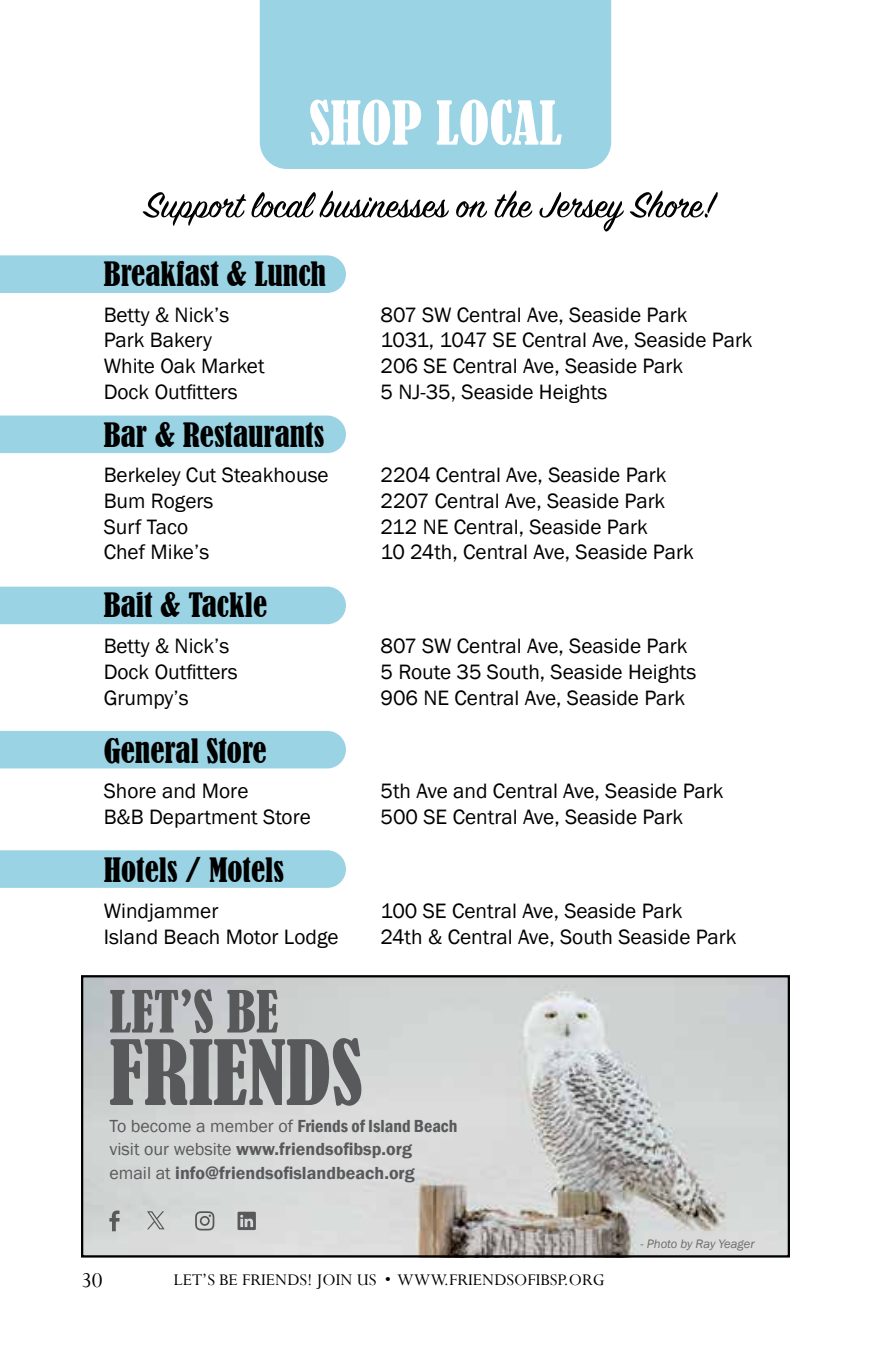
<style>
.page{position:relative;width:871px;height:1357px;background:#fff}
.page>*{position:absolute;margin:0;border:0;box-sizing:border-box;transform-origin:0 0}
.t1{font:condensed 83.48px "Bernard";color:#58595b}
.t2{font:condensed 56.25px "Bernard";color:#fff}
.t3{font:condensed 54px "Bernard";color:#58595b}
.t4{font:condensed 31.5px "Bernard";color:#000}
.t5{font:23.62px "Perpetua";color:#000}
.t6{font:21.38px "Franklin Gothic";color:#000}
.t7{font:18.22px "Perpetua";color:#000}
.t8{font:600 18px/23.6px "Franklin Gothic";color:#58595b}
.t9{font:italic 12.6px "Franklin Gothic";color:#6b6c6f}
.s1{font-weight:400}
.s2{font-stretch:condensed}
</style>
<div class="page">
<div style="left:0;top:415px;width:346px;height:38px;background:#99d3e4"></div>
<div style="left:0;top:255px;width:346px;height:38px;background:#99d3e4"></div>
<div style="left:0;top:587px;width:346px;height:37px;background:#99d3e4"></div>
<div style="left:0;top:731px;width:346px;height:37px;background:#99d3e4"></div>
<div style="left:0;top:850px;width:346px;height:38px;background:#99d3e4"></div>
<div style="left:260px;top:0;width:351px;height:169px;background:#99d3e4"></div>
<img style="left:84px;top:978px;width:703px;height:276px">
<div style="left:81px;top:975px;width:709px;height:282px;border:2px solid #000"></div>
<svg style="left:237px;top:1212px;width:19px;height:18px"></svg>
<svg style="left:109px;top:1209px;width:11px;height:22px"></svg>
<svg style="left:142px;top:190px;width:576px;height:42px"></svg>
<svg style="left:147px;top:1211px;width:18px;height:18px"></svg>
<svg style="left:195px;top:1211px;width:19px;height:19px"></svg>
<h2 class="t2" style="left:309px;top:90px;width:254px">SHOP LOCAL</h2>
<h3 class="t4" style="left:104px;top:256px;width:224px">Breakfast &amp; Lunch</h3>
<p class="t6" style="left:104px;top:301px;width:127px">Betty &amp; Nick’s</p>
<p class="t6" style="left:380px;top:301px;width:308px">807 SW Central Ave, Seaside Park</p>
<p class="t6" style="left:104px;top:327px;width:110px">Park Bakery</p>
<p class="t6" style="left:380px;top:327px;width:374px">1031, 1047 SE Central Ave, Seaside Park</p>
<p class="t6" style="left:104px;top:353px;width:162px">White Oak Market</p>
<p class="t6" style="left:380px;top:353px;width:304px">206 SE Central Ave, Seaside Park</p>
<p class="t6" style="left:104px;top:378px;width:135px">Dock Outfitters</p>
<p class="t6" style="left:380px;top:378px;width:228px">5 NJ-35, Seaside Heights</p>
<h3 class="t4" style="left:104px;top:416px;width:222px">Bar &amp; Restaurants</h3>
<p class="t6" style="left:104px;top:462px;width:226px">Berkeley Cut Steakhouse</p>
<p class="t6" style="left:380px;top:462px;width:287px">2204 Central Ave, Seaside Park</p>
<p class="t6" style="left:104px;top:488px;width:111px">Bum Rogers</p>
<p class="t6" style="left:380px;top:488px;width:286px">2207 Central Ave, Seaside Park</p>
<p class="t6" style="left:104px;top:513px;width:86px">Surf Taco</p>
<p class="t6" style="left:380px;top:513px;width:269px">212 NE Central, Seaside Park</p>
<p class="t6" style="left:104px;top:539px;width:107px">Chef Mike’s</p>
<p class="t6" style="left:380px;top:539px;width:315px">10 24th, Central Ave, Seaside Park</p>
<h3 class="t4" style="left:104px;top:587px;width:165px">Bait &amp; Tackle</h3>
<p class="t6" style="left:104px;top:633px;width:127px">Betty &amp; Nick’s</p>
<p class="t6" style="left:380px;top:633px;width:308px">807 SW Central Ave, Seaside Park</p>
<p class="t6" style="left:104px;top:658px;width:135px">Dock Outfitters</p>
<p class="t6" style="left:380px;top:658px;width:317px">5 Route 35 South, Seaside Heights</p>
<p class="t6" style="left:104px;top:684px;width:86px">Grumpy’s</p>
<p class="t6" style="left:380px;top:684px;width:306px">906 NE Central Ave, Seaside Park</p>
<h3 class="t4" style="left:104px;top:732px;width:164px">General Store</h3>
<p class="t6" style="left:104px;top:778px;width:146px">Shore and More</p>
<p class="t6" style="left:380px;top:778px;width:344px">5th Ave and Central Ave, Seaside Park</p>
<p class="t6" style="left:104px;top:803px;width:209px">B&amp;B Department Store</p>
<p class="t6" style="left:380px;top:803px;width:304px">500 SE Central Ave, Seaside Park</p>
<h3 class="t4" style="left:104px;top:852px;width:182px">Hotels / Motels</h3>
<p class="t6" style="left:104px;top:897px;width:116px">Windjammer</p>
<p class="t6" style="left:380px;top:897px;width:303px">100 SE Central Ave, Seaside Park</p>
<p class="t6" style="left:104px;top:923px;width:236px">Island Beach Motor Lodge</p>
<p class="t6" style="left:380px;top:923px;width:357px">24th &amp; Central Ave, South Seaside Park</p>
<h3 class="t3" style="left:109px;top:980px;width:171px">LET’S BE</h3>
<h1 class="t1" style="left:109px;top:1024px;width:255px">FRIENDS</h1>
<p class="t8" style="left:109px;top:1114px;width:350px"><span class="s1">To become a member of</span> <span class="s2">Friends of Island Beach </span><span class="s1">visit our website</span> www.friendsofibsp.org <span class="s1">email at</span> info@friendsofislandbeach.org</p>
<p class="t5" style="left:81px;top:1265px;width:23px">30</p>
<p class="t7" style="left:174px;top:1268px;width:433px">LET’S BE FRIENDS! JOIN US • WWW.FRIENDSOFIBSP.ORG</p>
<p class="t9" style="left:640px;top:1235px;width:116px">- Photo by Ray Yeager</p>
</div>
